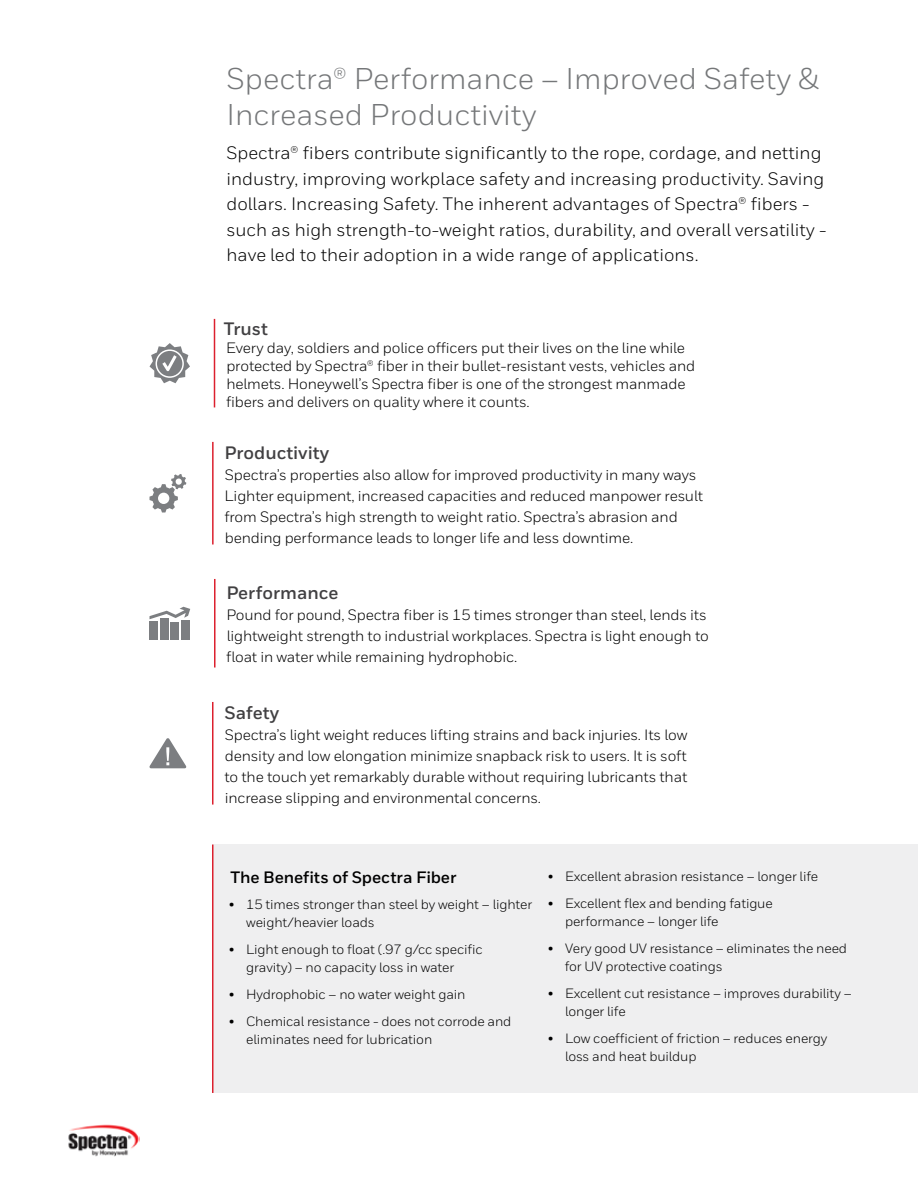
<style>
.page{position:relative;width:918px;height:1188px;background:#fff}
.page>*{position:absolute;margin:0;border:0;box-sizing:border-box;transform-origin:0 0}
.t1{font:30px/36px "Honeywell Sans";color:#757779}
.t2{font:18px/25.5px "Honeywell Sans";color:#000}
.t3{font:700 18px "Honeywell Sans";color:#414042}
.t4{font:700 16.5px "Honeywell Sans";letter-spacing:-.005em;color:#000}
.t5{font:15px/21px "Honeywell Sans";letter-spacing:-.01em;color:#000}
.t6{font:13.5px/18px "Honeywell Sans";letter-spacing:-.01em;color:#000}
</style>
<div class="page">
<img style="left:68px;top:1124px;width:72px;height:33px">
<div style="left:213px;top:845px;width:705px;height:248px;background:#efeff0"></div>
<hr style="left:214px;top:319px;width:1px;height:88px;background:#dc202e">
<svg style="left:150px;top:343px;width:40px;height:40px"></svg>
<hr style="left:214px;top:579px;width:2px;height:89px;background:#dc202e">
<div style="left:150px;top:622px;width:8px;height:18px;background:#7c7e81"></div>
<div style="left:160px;top:618px;width:9px;height:22px;background:#7c7e81"></div>
<div style="left:171px;top:622px;width:8px;height:18px;background:#7c7e81"></div>
<div style="left:181px;top:620px;width:9px;height:20px;background:#7c7e81"></div>
<svg style="left:150px;top:607px;width:40px;height:12px"></svg>
<hr style="left:212px;top:702px;width:2px;height:103px;background:#dc202e">
<svg style="left:149px;top:738px;width:37px;height:30px"></svg>
<hr style="left:212px;top:442px;width:2px;height:103px;background:#dc202e">
<svg style="left:150px;top:474px;width:36px;height:39px"></svg>
<hr style="left:212px;top:845px;width:2px;height:248px;background:#dc202e">
<h1 class="t1" style="left:226px;top:60px;width:594px">Spectra® Performance – Improved Safety &amp;<br>Increased Productivity</h1>
<p class="t2" style="left:226px;top:140px;width:602px">Spectra® fibers contribute significantly to the rope, cordage, and netting industry, improving workplace safety and increasing productivity. Saving dollars. Increasing Safety. The inherent advantages of Spectra® fibers - such as high strength-to-weight ratios, durability, and overall versatility - have led to their adoption in a wide range of applications.</p>
<p class="t3" style="left:224px;top:318px;width:46px">Trust</p>
<p class="t5" style="left:226px;top:339px;width:471px;line-height:18px">Every day, soldiers and police officers put their lives on the line while protected by Spectra® fiber in their bullet-resistant vests, vehicles and helmets. Honeywell’s Spectra fiber is one of the strongest manmade fibers and delivers on quality where it counts.</p>
<p class="t3" style="left:224px;top:442px;width:107px">Productivity</p>
<p class="t5" style="left:224px;top:464px;width:480px">Spectra’s properties also allow for improved productivity in many ways Lighter equipment, increased capacities and reduced manpower result from Spectra’s high strength to weight ratio. Spectra’s abrasion and bending performance leads to longer life and less downtime.</p>
<p class="t3" style="left:226px;top:582px;width:114px">Performance</p>
<p class="t5" style="left:226px;top:605px;width:484px">Pound for pound, Spectra fiber is 15 times stronger than steel, lends its lightweight strength to industrial workplaces. Spectra is light enough to float in water while remaining hydrophobic.</p>
<p class="t3" style="left:224px;top:702px;width:56px">Safety</p>
<p class="t5" style="left:224px;top:724px;width:464px;text-align:justify">Spectra’s light weight reduces lifting strains and back injuries. Its low density and low elongation minimize snapback risk to users. It is soft to the touch yet remarkably durable without requiring lubricants that increase slipping and environmental concerns.</p>
<p class="t4" style="left:230px;top:868px;width:228px">The Benefits of Spectra Fiber</p>
<p class="t6" style="left:246px;top:896px;width:287px;text-indent:-18px">• 15 times stronger than steel by weight – lighter weight/heavier loads</p>
<p class="t6" style="left:246px;top:941px;width:238px;text-indent:-17px">• Light enough to float (.97 g/cc specific gravity) – no capacity loss in water</p>
<p class="t6" style="left:229px;top:986px;width:238px">• Hydrophobic – no water weight gain</p>
<p class="t6" style="left:246px;top:1013px;width:267px;text-indent:-17px">• Chemical resistance - does not corrode and eliminates need for lubrication</p>
<p class="t6" style="left:548px;top:867px;width:272px">• Excellent abrasion resistance – longer life</p>
<p class="t6" style="left:565px;top:894px;width:209px;text-indent:-17px">• Excellent flex and bending fatigue performance – longer life</p>
<p class="t6" style="left:565px;top:939px;width:284px;text-indent:-17px">• Very good UV resistance – eliminates the need for UV protective coatings</p>
<p class="t6" style="left:565px;top:984px;width:288px;text-indent:-17px">• Excellent cut resistance – improves durability – longer life</p>
<p class="t6" style="left:565px;top:1029px;width:264px;text-indent:-17px">• Low coefficient of friction – reduces energy loss and heat buildup</p>
</div>
